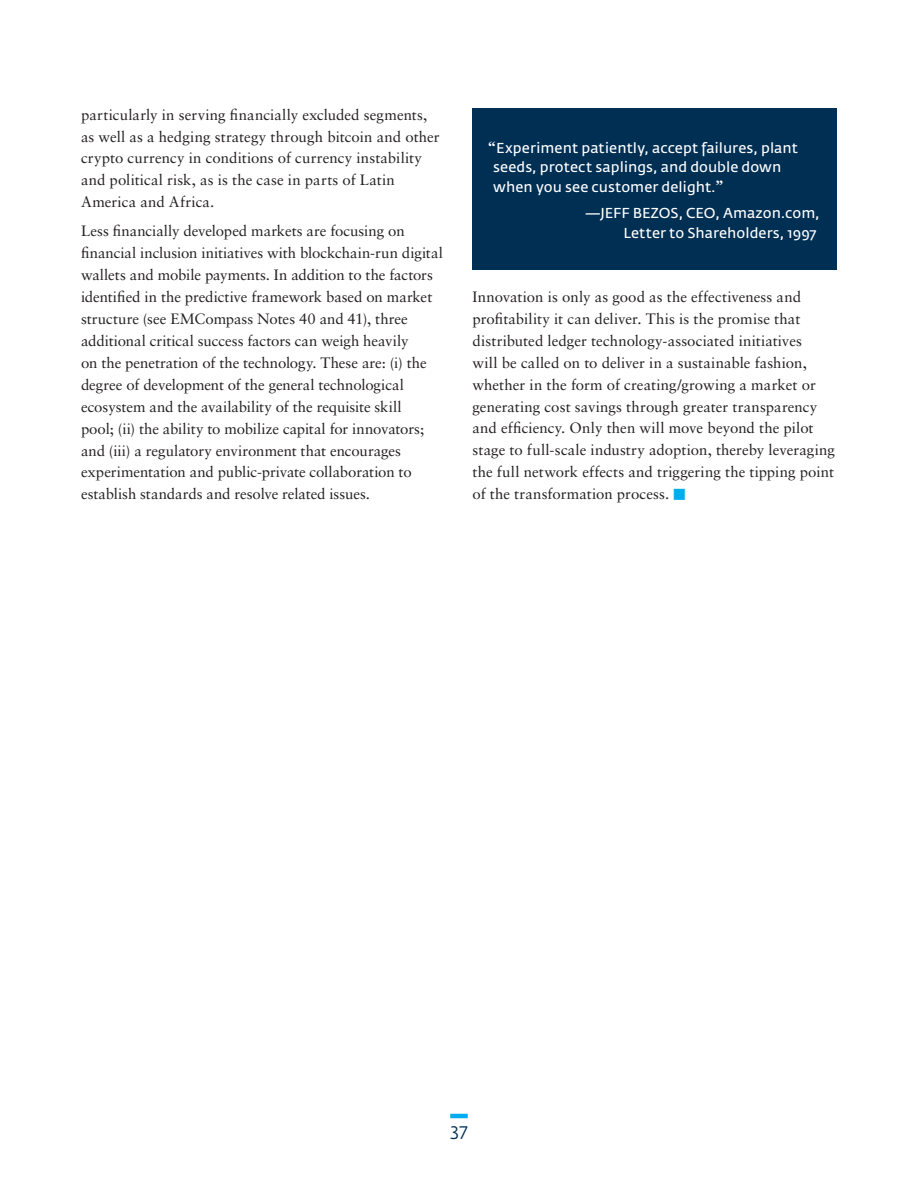
<style>
.page{position:relative;width:918px;height:1188px;background:#fff}
.page>*{position:absolute;margin:0;border:0;box-sizing:border-box;transform-origin:0 0}
.t1{font:18px "Fedra Sans Std";color:#002f54}
.t2{font:15px/21.9px "Sabon LT";color:#231f20}
.t3{font:14.25px/19.5px "Fedra Sans";letter-spacing:.005em;color:#fff}
.s1{font-family:"Sabon LT";font-weight:700;font-size:16.5px}
.s2{color:#00aeef}
</style>
<div class="page">
<hr style="left:450px;top:1114px;width:18px;height:4px;background:#00aeef">
<div style="left:472px;top:108px;width:365px;height:162px;background:#002f54"></div>
<p class="t2" style="left:81px;top:103px;width:360px">particularly in serving financially excluded segments, as well as a hedging strategy through bitcoin and other crypto currency in conditions of currency instability and political risk, as is the case in parts of Latin America and Africa.</p>
<p class="t2" style="left:81px;top:220px;width:363px">Less financially developed markets are focusing on financial inclusion initiatives with blockchain-run digital wallets and mobile payments. In addition to the factors identified in the predictive framework based on market structure (see EMCompass Notes 40 and 41), three additional critical success factors can weigh heavily<br>on the penetration of the technology. These are: (i) the degree of development of the general technological ecosystem and the availability of the requisite skill<br>pool; (ii) the ability to mobilize capital for innovators; and (iii) a regulatory environment that encourages experimentation and public-private collaboration to establish standards and resolve related issues.</p>
<p class="t3" style="left:493px;top:139px;width:306px;text-indent:-6px"><span class="s1">“</span>Experiment patiently, accept failures, plant seeds, protect saplings, and double down when you see customer delight.<span class="s1">”</span></p>
<p class="t3" style="left:586px;top:204px;width:236px;text-align:right">—JEFF BEZOS, CEO, Amazon.com,<br>Letter to Shareholders, 1997</p>
<p class="t2" style="left:472px;top:285px;width:364px">Innovation is only as good as the effectiveness and profitability it can deliver. This is the promise that distributed ledger technology-associated initiatives<br>will be called on to deliver in a sustainable fashion, whether in the form of creating/growing a market or generating cost savings through greater transparency and efficiency. Only then will move beyond the pilot stage to full-scale industry adoption, thereby leveraging the full network effects and triggering the tipping point of the transformation process. <span class="s2">■</span></p>
<p class="t1" style="left:450px;top:1121px;width:19px">37</p>
</div>
